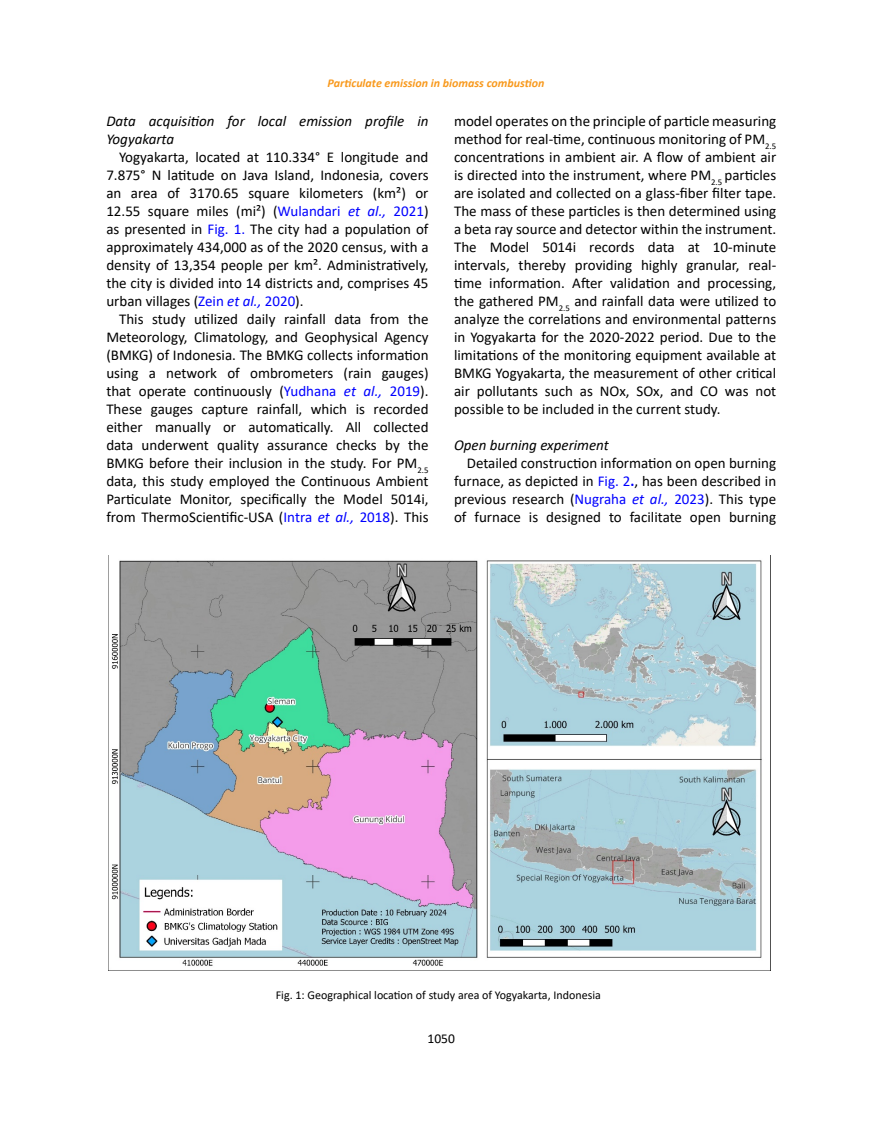
<style>
.page{position:relative;width:872px;height:1127px;background:#fff}
.page>*{position:absolute;margin:0;border:0;box-sizing:border-box;transform-origin:0 0}
.t1{font:15px/18px "Calibri";color:#000;text-align:justify}
.t2{font:italic 15px/18px "Calibri";color:#000}
.t3{font:13.5px "Calibri";color:#000}
.t4{font:12px "Calibri";color:#000}
.t5{font:italic 700 12px "Calibri";color:#f8991d}
.s1{color:#00f}
.s2{font-style:italic;color:#00f}
.s3{font-weight:700;color:#00f}
</style>
<div class="page">
<img style="left:108px;top:555px;width:654px;height:415px">
<p class="t5" style="left:327px;top:75px;width:218px">Particulate emission in biomass combustion</p>
<p class="t2" style="left:106px;top:111px;width:324px">Data acquisition for local emission profile in<br>Yogyakarta</p>
<p class="t1" style="left:106px;top:148px;width:324px;text-indent:13px">Yogyakarta, located at 110.334° E longitude and 7.875° N latitude on Java Island, Indonesia, covers an area of 3170.65 square kilometers (km²) or 12.55 square miles (mi²) (<span class="s1">Wulandari</span> <span class="s2">et al.,</span> <span class="s1">2021</span>) as presented in <span class="s1">Fig. 1.</span> The city had a population of approximately 434,000 as of the 2020 census, with a density of 13,354 people per km². Administratively, the city is divided into 14 districts and, comprises 45 urban villages (<span class="s1">Zein</span> <span class="s2">et al.,</span> <span class="s1">2020</span>).</p>
<p class="t1" style="left:106px;top:310px;width:324px;text-indent:13px">This study utilized daily rainfall data from the Meteorology, Climatology, and Geophysical Agency (BMKG) of Indonesia. The BMKG collects information using a network of ombrometers (rain gauges) that operate continuously (<span class="s1">Yudhana</span> <span class="s2">et al.,</span> <span class="s1">2019</span>).<br>These gauges capture rainfall, which is recorded either manually or automatically. All collected data underwent quality assurance checks by the BMKG before their inclusion in the study. For PM<sub>2.5 </sub>data, this study employed the Continuous Ambient Particulate Monitor, specifically the Model 5014i, from ThermoScientific-USA (<span class="s1">Intra</span> <span class="s2">et al.,</span> <span class="s1">2018</span>). This</p>
<p class="t1" style="left:454px;top:112px;width:324px">model operates on the principle of particle measuring method for real-time, continuous monitoring of PM<sub>2.5 </sub>concentrations in ambient air. A flow of ambient air is directed into the instrument, where PM<sub>2.5</sub> particles are isolated and collected on a glass-fiber filter tape.<br>The mass of these particles is then determined using a beta ray source and detector within the instrument.<br>The Model 5014i records data at 10-minute intervals, thereby providing highly granular, real&shy;time information. After validation and processing, the gathered PM<sub>2.5</sub> and rainfall data were utilized to analyze the correlations and environmental patterns in Yogyakarta for the 2020-2022 period. Due to the limitations of the monitoring equipment available at BMKG Yogyakarta, the measurement of other critical air pollutants such as NOx, SOx, and CO was not possible to be included in the current study.</p>
<p class="t2" style="left:454px;top:435px;width:156px">Open burning experiment</p>
<p class="t1" style="left:454px;top:454px;width:324px;text-indent:13px">Detailed construction information on open burning furnace, as depicted in <span class="s1">Fig. 2</span><span class="s3">.</span>, has been described in previous research (<span class="s1">Nugraha</span> <span class="s2">et al.,</span> <span class="s1">2023</span>). This type of furnace is designed to facilitate open burning</p>
<p class="t4" style="left:276px;top:987px;width:326px">Fig. 1: Geographical location of study area of Yogyakarta, Indonesia</p>
<p class="t3" style="left:427px;top:1029px;width:29px">1050</p>
</div>
